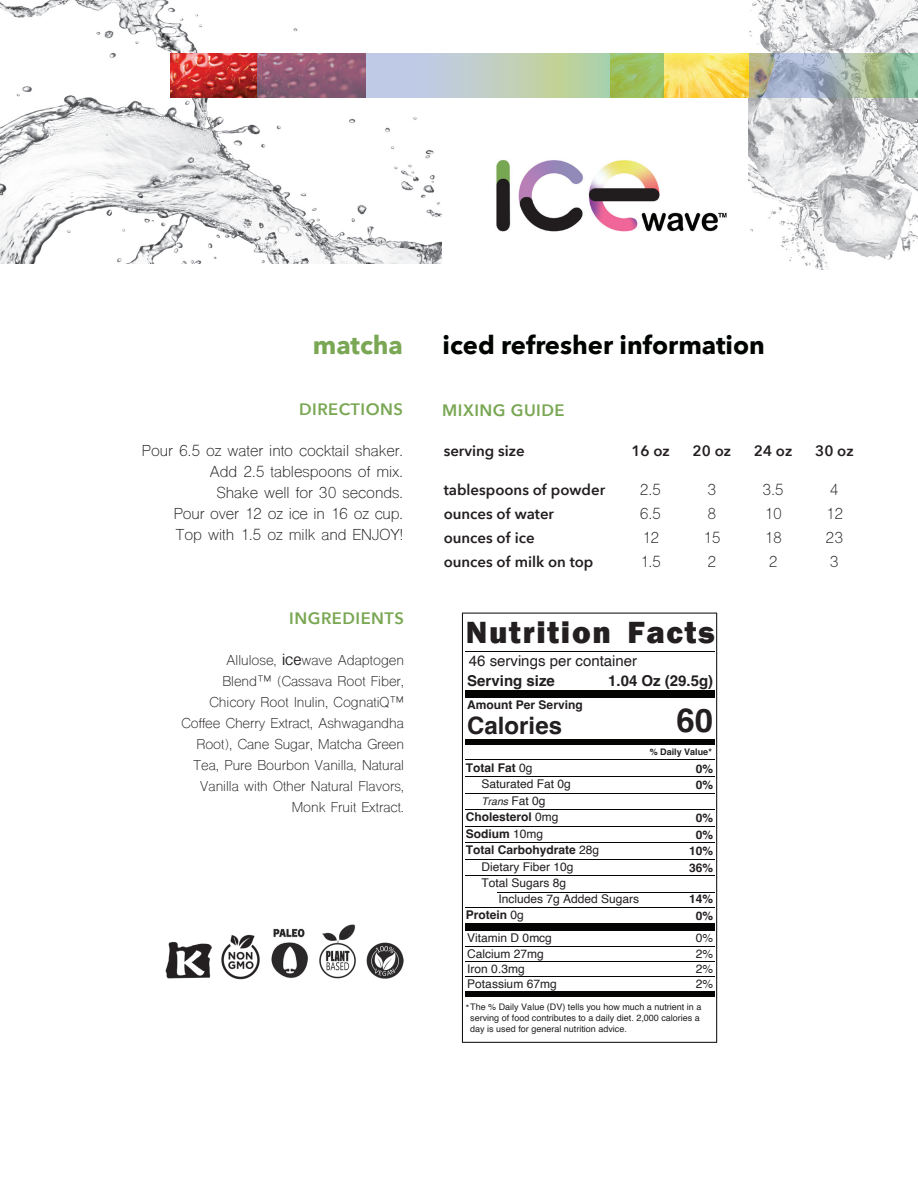
<style>
.page{position:relative;width:918px;height:1188px;background:#fff}
.page>*{position:absolute;margin:0;border:0;box-sizing:border-box;transform-origin:0 0}
.t1{font:700 33px "Helvetica";color:#231f20}
.t2{font:800 31.5px "Franklin Gothic";letter-spacing:.055em;color:#231f20}
.t3{font:700 25.5px "Avenir Next";color:#000400}
.t4{font:700 25.5px "Avenir Next";color:#79a753}
.t5{font:700 24px "Helvetica";color:#231f20}
.t6{font:600 16.5px "Avenir Next";letter-spacing:.03em;color:#79a753}
.t7{font:15px/24px "Shree Dev 0714";color:#231f20;text-align:justify}
.t8{font:600 15px/24px "Avenir Next";color:#231f20}
.t9{font:700 15px "Helvetica";color:#231f20}
.t10{font:15px "Helvetica";color:#231f20}
.t11{font:13.5px/21px "Shree Dev 0714";color:#231f20;text-align:right}
.t12{font:12px/15.9px "Helvetica";color:#231f20}
.t13{font:700 12px "Helvetica";color:#231f20}
.t14{font:italic 10.5px "Helvetica";color:#231f20}
.t15{font:9px/10.9px "Helvetica";color:#231f20}
.t16{font:700 9px "Helvetica";color:#231f20}
.s1{font-weight:700;font-size:15px}
.s2{font-weight:400}
.s3{font-style:normal;font-size:12px}
</style>
<div class="page">
<img style="left:748px;top:0;width:170px;height:270px">
<img style="left:0;top:0;width:442px;height:264px">
<img style="left:664px;top:54px;width:86px;height:44px">
<svg style="left:750px;top:54px;width:168px;height:44px;background:#a2b4aa"></svg>
<img style="left:170px;top:54px;width:87px;height:44px">
<svg style="left:257px;top:54px;width:407px;height:44px;background:#adaea1"></svg>
<hr style="left:466px;top:651px;width:249px;height:1px;background:#040503">
<div style="left:466px;top:690px;width:249px;height:8px;background:#040503"></div>
<div style="left:466px;top:740px;width:249px;height:5px;background:#040503"></div>
<hr style="left:466px;top:760px;width:249px;height:1px;background:#040503">
<hr style="left:466px;top:776px;width:249px;height:1px;background:#040503">
<hr style="left:466px;top:793px;width:249px;height:1px;background:#040503">
<hr style="left:466px;top:809px;width:249px;height:1px;background:#040503">
<hr style="left:466px;top:826px;width:249px;height:1px;background:#040503">
<hr style="left:466px;top:842px;width:249px;height:1px;background:#040503">
<hr style="left:466px;top:859px;width:249px;height:1px;background:#040503">
<hr style="left:466px;top:875px;width:249px;height:1px;background:#040503">
<hr style="left:497px;top:892px;width:218px;height:1px;background:#040503">
<hr style="left:466px;top:907px;width:249px;height:1px;background:#040503">
<div style="left:466px;top:924px;width:249px;height:7px;background:#040503"></div>
<hr style="left:466px;top:946px;width:249px;height:1px;background:#040503">
<hr style="left:466px;top:961px;width:249px;height:1px;background:#040503">
<hr style="left:466px;top:977px;width:249px;height:1px;background:#040503">
<div style="left:466px;top:992px;width:249px;height:5px;background:#040503"></div>
<hr style="left:462px;top:613px;width:255px;height:1px;background:#040503">
<hr style="left:462px;top:1042px;width:255px;height:1px;background:#040503">
<hr style="left:462px;top:613px;width:1px;height:429px;background:#040503">
<hr style="left:716px;top:613px;width:1px;height:429px;background:#040503">
<img style="left:496px;top:160px;width:231px;height:72px">
<img style="left:221px;top:934px;width:39px;height:45px">
<img style="left:165px;top:942px;width:46px;height:36px">
<img style="left:367px;top:942px;width:36px;height:37px">
<img style="left:319px;top:924px;width:37px;height:55px">
<img style="left:271px;top:928px;width:37px;height:51px">
<h3 class="t4" style="left:313px;top:323px;width:92px">matcha</h3>
<h3 class="t3" style="left:442px;top:323px;width:324px">iced refresher information</h3>
<p class="t6" style="left:299px;top:395px;width:105px">DIRECTIONS</p>
<p class="t7" style="left:142px;top:442px;width:263px;line-height:21px;text-align:right">Pour 6.5 oz water into cocktail shaker.<br>Add 2.5 tablespoons of mix.<br>Shake well for 30 seconds.<br>Pour over 12 oz ice in 16 oz cup.<br>Top with 1.5 oz milk and ENJOY!</p>
<p class="t6" style="left:289px;top:604px;width:116px">INGREDIENTS</p>
<p class="t11" style="left:182px;top:651px;width:224px">Allulose, <span class="s1">ice</span>wave Adaptogen<br>Blend™ (Cassava Root Fiber,<br>Chicory Root Inulin, CognatiQ™<br>Coffee Cherry Extract, Ashwagandha<br>Root), Cane Sugar, Matcha Green<br>Tea, Pure Bourbon Vanilla, Natural<br>Vanilla with Other Natural Flavors,<br>Monk Fruit Extract.</p>
<p class="t6" style="left:442px;top:396px;width:124px">MIXING GUIDE</p>
<p class="t8" style="left:444px;top:438px;width:82px">serving size</p>
<p class="t8" style="left:444px;top:478px;width:163px">tablespoons of powder ounces of water ounces of ice<br>ounces of milk on top</p>
<p class="t8" style="left:631px;top:438px;width:40px">16 oz</p>
<p class="t7" style="left:640px;top:479px;width:23px">2.5<br>6.5<br>12<br>1.5</p>
<p class="t8" style="left:693px;top:438px;width:40px">20 oz</p>
<p class="t7" style="left:703px;top:479px;width:19px;text-align:left">3<br>8<br>15<br>2</p>
<h2 class="t2" style="left:466px;top:612px;width:251px">Nutrition Facts</h2>
<p class="t10" style="left:469px;top:649px;width:170px">46 servings per container</p>
<p class="t9" style="left:467px;top:671px;width:89px">Serving size</p>
<p class="t9" style="left:608px;top:671px;width:107px">1.04 Oz (29.5g)</p>
<p class="t13" style="left:467px;top:697px;width:117px">Amount Per Serving</p>
<h3 class="t5" style="left:467px;top:710px;width:96px">Calories</h3>
<h1 class="t1" style="left:677px;top:700px;width:38px">60</h1>
<p class="t16" style="left:650px;top:747px;width:64px">% Daily Value*</p>
<p class="t13" style="left:466px;top:760px;width:68px">Total Fat <span class="s2">0g</span></p>
<p class="t13" style="left:696px;top:761px;width:19px">0%</p>
<p class="t12" style="left:481px;top:777px;width:91px">Saturated Fat 0g</p>
<p class="t13" style="left:696px;top:778px;width:19px">0%</p>
<p class="t14" style="left:481px;top:793px;width:66px">Trans <span class="s3">Fat 0g</span></p>
<p class="t13" style="left:466px;top:810px;width:94px">Cholesterol <span class="s2">0mg</span></p>
<p class="t13" style="left:696px;top:811px;width:19px">0%</p>
<p class="t13" style="left:466px;top:826px;width:79px">Sodium <span class="s2">10mg</span></p>
<p class="t13" style="left:696px;top:827px;width:19px">0%</p>
<p class="t13" style="left:466px;top:843px;width:135px">Total Carbohydrate <span class="s2">28g</span></p>
<p class="t13" style="left:689px;top:844px;width:26px">10%</p>
<p class="t12" style="left:481px;top:859px;width:94px">Dietary Fiber 10g</p>
<p class="t13" style="left:689px;top:860px;width:26px">36%</p>
<p class="t12" style="left:498px;top:876px;width:142px;text-indent:-17px">Total Sugars 8g<br>Includes 7g Added Sugars</p>
<p class="t13" style="left:689px;top:892px;width:26px">14%</p>
<p class="t13" style="left:466px;top:908px;width:60px">Protein <span class="s2">0g</span></p>
<p class="t13" style="left:696px;top:908px;width:19px">0%</p>
<p class="t12" style="left:467px;top:931px;width:86px">Vitamin D 0mcg</p>
<p class="t12" style="left:696px;top:931px;width:19px">0%</p>
<p class="t12" style="left:467px;top:946px;width:78px">Calcium 27mg</p>
<p class="t12" style="left:696px;top:946px;width:19px">2%</p>
<p class="t12" style="left:467px;top:961px;width:59px">Iron 0.3mg</p>
<p class="t12" style="left:696px;top:961px;width:19px">2%</p>
<p class="t12" style="left:467px;top:976px;width:91px">Potassium 67mg</p>
<p class="t12" style="left:696px;top:976px;width:19px">2%</p>
<p class="t15" style="left:470px;top:1001px;width:233px;text-indent:-4px">*The % Daily Value (DV) tells you how much a nutrient in a serving of food contributes to a daily diet. 2,000 calories a day is used for general nutrition advice.</p>
<p class="t8" style="left:754px;top:438px;width:40px">24 oz</p>
<p class="t7" style="left:763px;top:479px;width:23px">3.5<br>10<br>18<br>2</p>
<p class="t8" style="left:815px;top:438px;width:40px">30 oz</p>
<p class="t7" style="left:826px;top:479px;width:19px;text-align:left">4<br>12<br>23<br>3</p>
</div>
